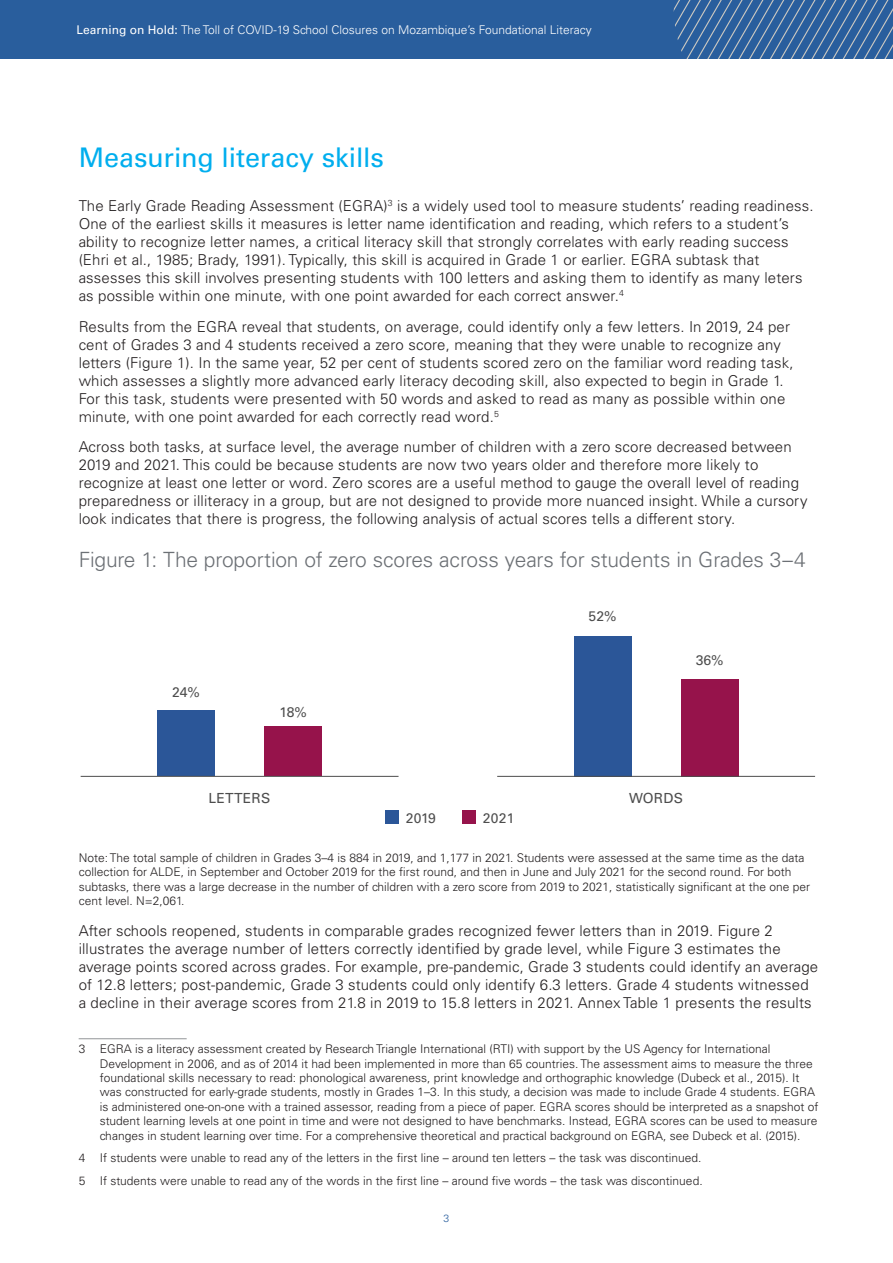
<style>
.page{position:relative;width:893px;height:1263px;background:#fff}
.page>*{position:absolute;margin:0;border:0;box-sizing:border-box;transform-origin:0 0}
.Tit-1{font:27px "Univers LT Std";letter-spacing:-.005em;color:#00aeee}
.Tit-Figure{font:300 21px "Univers LT Std";letter-spacing:-.01em;color:#6c7075}
.Body_text{font:300 15px/18px "Univers LT Std";letter-spacing:.01em;color:#231f20}
.t1{font:13.95px "Univers LT Std";letter-spacing:.02em;color:#4d4d4d}
.Footnote{font:300 12px/14.4px "Univers LT Std";color:#231f20}
.Source{font:300 12px/14.4px "Univers LT Std";color:#231f20}
.t2{font:300 12px "Univers LT Std";color:#fff}
.t3{font:300 10.5px "Univers LT Std";color:#295e9d}
.s1{font-weight:400}
</style>
<div class="page">
<div style="left:0;top:0;width:893px;height:60px;background:#295e9d"></div>
<svg style="left:674px;top:0;width:219px;height:59px"></svg>
<div style="left:0;top:59px;width:893px;height:143px;background:#fff"></div>
<div style="left:157px;top:710px;width:58px;height:66px;background:#2b5698"></div>
<div style="left:264px;top:726px;width:58px;height:50px;background:#96134b"></div>
<div style="left:574px;top:636px;width:57px;height:140px;background:#2b5698"></div>
<div style="left:681px;top:679px;width:58px;height:97px;background:#96134b"></div>
<hr style="left:81px;top:776px;width:318px;height:1px;background:#4d4d4d">
<hr style="left:497px;top:776px;width:318px;height:1px;background:#4d4d4d">
<div style="left:385px;top:811px;width:13px;height:13px;background:#2b5698"></div>
<div style="left:462px;top:811px;width:13px;height:13px;background:#96134b"></div>
<hr style="left:79px;top:1038px;width:108px;height:1px;background:#939598">
<p class="t2" style="left:77px;top:23px;width:517px"><span class="s1">Learning on Hold:</span> The Toll of COVID-19 School Closures on Mozambique’s Foundational Literacy</p>
<h1 class="Tit-1" style="left:79px;top:142px;width:307px">Measuring literacy skills</h1>
<p class="Body_text" style="left:79px;top:197px;width:736px">The Early Grade Reading Assessment (EGRA)<sup>3</sup> is a widely used tool to measure students’ reading readiness.<br>One of the earliest skills it measures is letter name identification and reading, which refers to a student’s ability to recognize letter names, a critical literacy skill that strongly correlates with early reading success (Ehri et al., 1985; Brady, 1991). Typically, this skill is acquired in Grade 1 or earlier. EGRA subtask that assesses this skill involves presenting students with 100 letters and asking them to identify as many leters as possible within one minute, with one point awarded for each correct answer.<sup>4</sup></p>
<p class="Body_text" style="left:79px;top:317px;width:716px">Results from the EGRA reveal that students, on average, could identify only a few letters. In 2019, 24 per cent of Grades 3 and 4 students received a zero score, meaning that they were unable to recognize any letters (Figure 1). In the same year, 52 per cent of students scored zero on the familiar word reading task, which assesses a slightly more advanced early literacy decoding skill, also expected to begin in Grade 1.<br>For this task, students were presented with 50 words and asked to read as many as possible within one minute, with one point awarded for each correctly read word.<sup>5</sup></p>
<p class="Body_text" style="left:79px;top:438px;width:730px">Across both tasks, at surface level, the average number of children with a zero score decreased between 2019 and 2021. This could be because students are now two years older and therefore more likely to recognize at least one letter or word. Zero scores are a useful method to gauge the overall level of reading preparedness or illiteracy in a group, but are not designed to provide more nuanced insight. While a cursory look indicates that there is progress, the following analysis of actual scores tells a different story.</p>
<p class="Tit-Figure" style="left:79px;top:547px;width:729px">Figure 1: The proportion of zero scores across years for students in Grades 3–4</p>
<p class="t1" style="left:172px;top:684px;width:29px">24%</p>
<p class="t1" style="left:279px;top:704px;width:29px">18%</p>
<p class="t1" style="left:208px;top:790px;width:63px">LETTERS</p>
<p class="t1" style="left:589px;top:608px;width:29px">52%</p>
<p class="t1" style="left:696px;top:652px;width:29px">36%</p>
<p class="t1" style="left:629px;top:790px;width:55px">WORDS</p>
<p class="t1" style="left:406px;top:809px;width:32px">2019</p>
<p class="t1" style="left:483px;top:809px;width:33px">2021</p>
<p class="Source" style="left:79px;top:850px;width:733px">Note: The total sample of children in Grades 3–4 is 884 in 2019, and 1,177 in 2021. Students were assessed at the same time as the data collection for ALDE, in September and October 2019 for the first round, and then in June and July 2021 for the second round. For both subtasks, there was a large decrease in the number of children with a zero score from 2019 to 2021, statistically significant at the one per cent level. N=2,061.</p>
<p class="Body_text" style="left:79px;top:922px;width:741px">After schools reopened, students in comparable grades recognized fewer letters than in 2019. Figure 2 illustrates the average number of letters correctly identified by grade level, while Figure 3 estimates the average points scored across grades. For example, pre-pandemic, Grade 3 students could identify an average of 12.8 letters; post-pandemic, Grade 3 students could only identify 6.3 letters. Grade 4 students witnessed a decline in their average scores from 21.8 in 2019 to 15.8 letters in 2021. Annex Table 1 presents the results</p>
<p class="Footnote" style="left:100px;top:1042px;width:720px;text-indent:-21px">3 EGRA is a literacy assessment created by Research Triangle International (RTI) with support by the US Agency for International Development in 2006, and as of 2014 it had been implemented in more than 65 countries. The assessment aims to measure the three foundational skills necessary to read: phonological awareness, print knowledge and orthographic knowledge (Dubeck et al., 2015). It was constructed for early-grade students, mostly in Grades 1–3. In this study, a decision was made to include Grade 4 students. EGRA is administered one-on-one with a trained assessor, reading from a piece of paper. EGRA scores should be interpreted as a snapshot of student learning levels at one point in time and were not designed to have benchmarks. Instead, EGRA scores can be used to measure changes in student learning over time. For a comprehensive theoretical and practical background on EGRA, see Dubeck et al. (2015).</p>
<p class="Footnote" style="left:79px;top:1151px;width:624px">4 If students were unable to read any of the letters in the first line – around ten letters – the task was discontinued.</p>
<p class="Footnote" style="left:79px;top:1174px;width:625px">5 If students were unable to read any of the words in the first line – around five words – the task was discontinued.</p>
<p class="t3" style="left:444px;top:1211px;width:7px">3</p>
</div>
